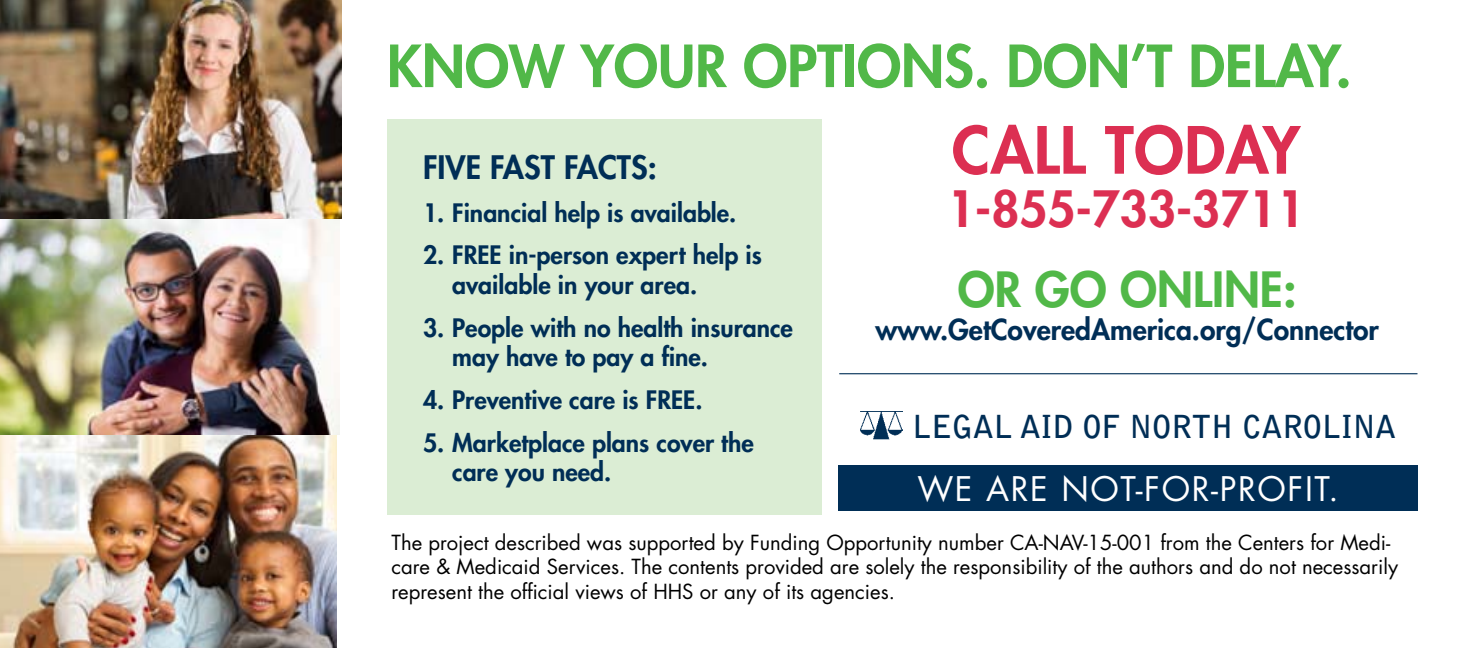
<style>
.page{position:relative;width:1458px;height:648px;background:#fff}
.page>*{position:absolute;margin:0;border:0;box-sizing:border-box;transform-origin:0 0}
.t1{font:800 63.23px "Futura Std";letter-spacing:.01em;color:#dc2f52}
.t2{font:800 56.48px "Futura Std";color:#51b848}
.t3{font:800 48.6px "Futura Std";color:#dc2f52}
.t4{font:800 47.25px "Futura Std";color:#51b848}
.t5{font:33.07px "Futura Std";letter-spacing:.05em;color:#fff}
.t6{font:700 31.5px "Bell Gothic Std";letter-spacing:-.01em;color:#002e56}
.t7{font:800 31.5px "Futura Std";color:#002e56}
.t8{font:800 28.12px "Futura Std";color:#002e56}
.t9{font:800 24.75px/29.7px "Futura Std";color:#002e56}
.t10{font:20.25px/24.3px "Futura Std";color:#000}
</style>
<div class="page">
<div style="left:387px;top:119px;width:434px;height:396px;background:#dbedd4"></div>
<img style="left:0;top:435px;width:336px;height:213px">
<img style="left:0;top:219px;width:340px;height:216px">
<img style="left:0;top:0;width:342px;height:219px">
<div style="left:838px;top:465px;width:580px;height:46px;background:#002e56"></div>
<img style="left:860px;top:411px;width:43px;height:29px">
<hr style="left:839px;top:373px;width:579px;height:1px;background:#002e56">
<h2 class="t2" style="left:387px;top:31px;width:966px">Know Your Options. Don’t delay.</h2>
<h3 class="t7" style="left:423px;top:147px;width:235px">Five Fast Facts:</h3>
<p class="t9" style="left:423px;top:198px;width:315px">1. Financial help is available.</p>
<p class="t9" style="left:452px;top:240px;width:311px;text-indent:-29px">2. Free in-person expert help is available in your area.</p>
<p class="t9" style="left:452px;top:313px;width:342px;text-indent:-29px">3. People with no health insurance may have to pay a fine.</p>
<p class="t9" style="left:423px;top:385px;width:281px">4. Preventive care is f ree.</p>
<p class="t9" style="left:452px;top:428px;width:303px;text-indent:-29px">5. Marketplace plans cover the care you need.</p>
<h1 class="t1" style="left:952px;top:110px;width:345px">Call today</h1>
<h3 class="t3" style="left:947px;top:178px;width:359px">1-855-733-3711</h3>
<h3 class="t4" style="left:958px;top:259px;width:340px">or go on lin e:</h3>
<h3 class="t8" style="left:876px;top:312px;width:505px">www.GetCoveredAmerica.org/Connector</h3>
<h3 class="t6" style="left:912px;top:407px;width:486px">LEGAL AID OF NORTH CAROLINA</h3>
<h3 class="t5" style="left:917px;top:468px;width:423px">We are Not-for-Profit.</h3>
<p class="t10" style="left:392px;top:531px;width:1008px">The project described was supported by Funding Opportunity number CA-NAV-15-001 from the Centers for Medi&shy;care &amp; Medicaid Services. The contents provided are solely the responsibility of the authors and do not necessarily represent the official views of HHS or any of its agencies.</p>
</div>
